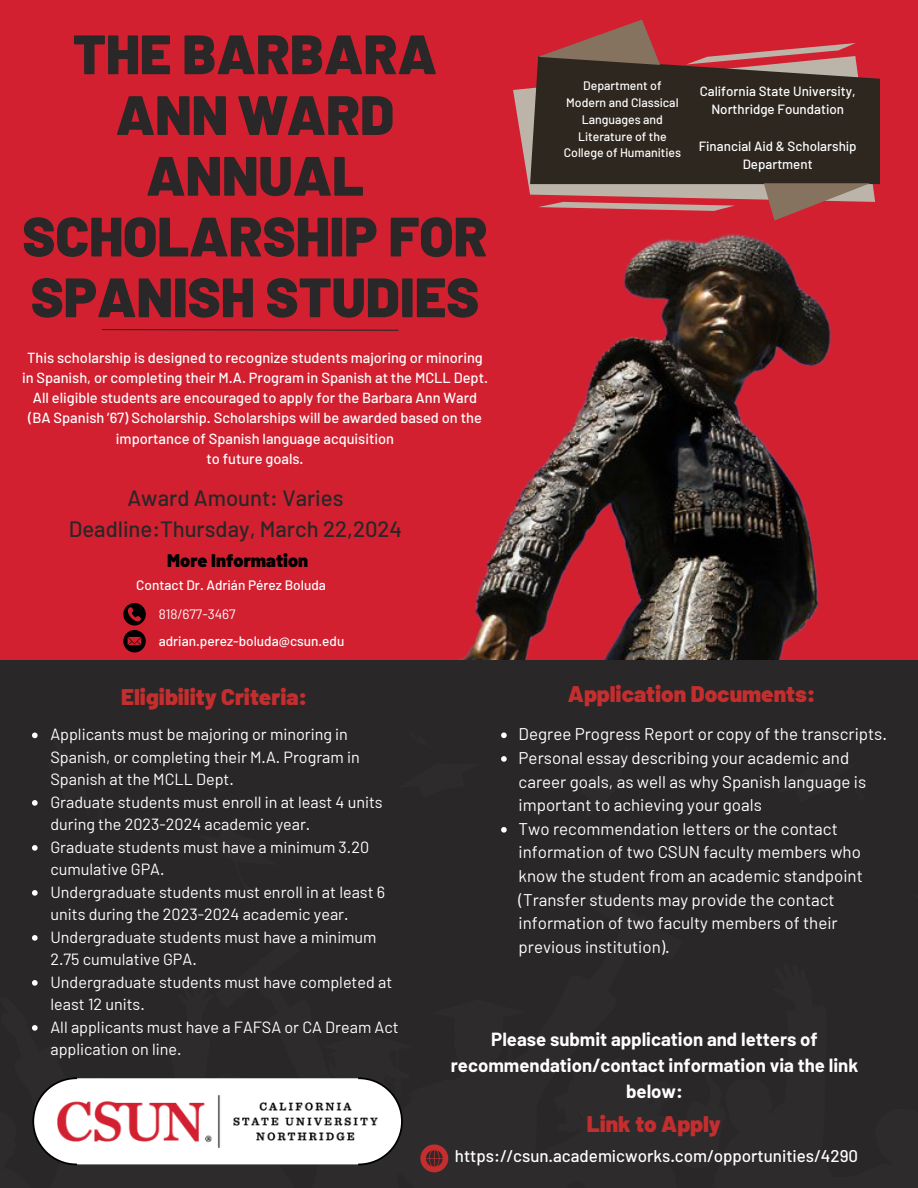
<style>
.page{position:relative;width:918px;height:1188px;background:#d22030}
.page>*{position:absolute;margin:0;border:0;box-sizing:border-box;transform-origin:0 0}
.t1{font:900 55.35px/60.8px "Barlow";color:#292727;text-align:center}
.t2{font:900 22.5px "Barlow";color:#c52e2f}
.t3{font:500 22.05px/30.3px "Barlow";color:#292727;text-align:center}
.t4{font:700 18.6px/26px "Barlow";color:#fff;text-align:center}
.t5{font:900 18.15px "Barlow";color:#000}
.t6{font:16.95px/23.7px "Barlow";color:#fff}
.t7{font:500 16.95px "Barlow";color:#fff}
.t8{font:16.2px/22.5px "Barlow";color:#fff}
.t9{font:500 14.55px/20.2px "Barlow";color:#fff;text-align:center}
.t10{font:500 13.65px "Barlow";color:#fff}
.t11{font:13.65px "Barlow";color:#fff}
.t12{font:500 13.35px "Barlow";color:#fff}
.t13{font:500 12.3px/17px "Barlow";color:#fff;text-align:center}
</style>
<div class="page">
<img style="left:459px;top:234px;width:372px;height:426px">
<div style="left:0;top:660px;width:918px;height:528px;background:#292727"></div>
<svg style="left:102px;top:329px;width:297px;height:2px"></svg>
<svg style="left:32px;top:733px;width:6px;height:5px"></svg>
<svg style="left:32px;top:800px;width:6px;height:6px"></svg>
<svg style="left:32px;top:845px;width:6px;height:6px"></svg>
<svg style="left:32px;top:890px;width:6px;height:6px"></svg>
<svg style="left:32px;top:935px;width:6px;height:6px"></svg>
<svg style="left:32px;top:980px;width:371px;height:185px"></svg>
<svg style="left:501px;top:732px;width:6px;height:6px"></svg>
<svg style="left:501px;top:756px;width:6px;height:6px"></svg>
<svg style="left:501px;top:827px;width:6px;height:6px"></svg>
<svg style="left:513px;top:88px;width:362px;height:114px;fill:#bcb4a9"></svg>
<svg style="left:716px;top:43px;width:140px;height:13px"></svg>
<svg style="left:539px;top:202px;width:196px;height:9px"></svg>
<svg style="left:530px;top:56px;width:350px;height:128px;background:#3a2b25"></svg>
<svg style="left:538px;top:20px;width:122px;height:45px"></svg>
<svg style="left:764px;top:183px;width:106px;height:38px"></svg>
<svg style="left:123px;top:603px;width:23px;height:49px"></svg>
<p class="t1" style="left:22px;top:22px;width:467px">THE BARBARA<br>ANN WARD<br>ANNUAL<br>SCHOLARSHIP FOR<br>SPANISH STUDIES</p>
<p class="t9" style="left:22px;top:347px;width:468px">This scholarship is designed to recognize students majoring or minoring in Spanish, or completing their M.A. Program in Spanish at the MCLL Dept.<br>All eligible students are encouraged to apply for the Barbara Ann Ward (BA Spanish ’67) Scholarship. Scholarships will be awarded based on the importance of Spanish language acquisition<br>to future goals.</p>
<p class="t3" style="left:69px;top:482px;width:335px">Award Amount: Varies<br>Deadline:Thursday, March 22,2024</p>
<p class="t5" style="left:167px;top:549px;width:143px">More Information</p>
<p class="t10" style="left:136px;top:577px;width:191px">Contact Dr. Adrián Pérez Boluda</p>
<p class="t11" style="left:159px;top:605px;width:79px">818/677-3467</p>
<p class="t10" style="left:159px;top:632px;width:187px">adrian.perez-boluda@csun.edu</p>
<p class="t13" style="left:566px;top:76px;width:114px">Department of<br>Modern and Classical</p>
<p class="t13" style="left:578px;top:110px;width:90px">Languages and<br>Literature of the</p>
<p class="t13" style="left:564px;top:144px;width:119px">College of Humanities</p>
<p class="t12" style="left:700px;top:82px;width:157px">California State University,</p>
<h2 class="t12" style="left:711px;top:101px;width:134px">Northridge Foundation</h2>
<h2 class="t12" style="left:699px;top:138px;width:159px">Financial Aid &amp; Scholarship</h2>
<p class="t12" style="left:743px;top:156px;width:71px">Department</p>
<p class="t2" style="left:121px;top:682px;width:187px">Eligibility Criteria:</p>
<p class="t8" style="left:50px;top:723px;width:311px">Applicants must be majoring or minoring in<br>Spanish, or completing their M.A. Program in<br>Spanish at the MCLL Dept.</p>
<p class="t8" style="left:50px;top:790px;width:334px">Graduate students must enroll in at least 4 units during the 2023-2024 academic year.</p>
<h1 class="t8" style="left:50px;top:835px;width:320px">Graduate students must have a minimum 3.20 cumulative GPA.</h1>
<p class="t8" style="left:50px;top:880px;width:336px">Undergraduate students must enroll in at least 6 units during the 2023-2024 academic year.</p>
<h5 class="t8" style="left:50px;top:925px;width:328px">Undergraduate students must have a minimum<br>2.75 cumulative GPA.</h5>
<h2 class="t8" style="left:50px;top:970px;width:343px">Undergraduate students must have completed at least 12 units.</h2>
<h3 class="t8" style="left:50px;top:1015px;width:350px">All applicants must have a FAFSA or CA Dream Act application on line.</h3>
<p class="t2" style="left:568px;top:680px;width:249px">Application Documents:</p>
<p class="t6" style="left:519px;top:722px;width:370px">Degree Progress Report or copy of the transcripts.</p>
<p class="t6" style="left:519px;top:745px;width:349px">Personal essay describing your academic and career goals, as well as why Spanish language is important to achieving your goals</p>
<p class="t6" style="left:519px;top:816px;width:346px">Two recommendation letters or the contact information of two CSUN faculty members who know the student from an academic standpoint (Transfer students may provide the contact information of two faculty members of their previous institution).</p>
<p class="t4" style="left:451px;top:1025px;width:409px">Please submit application and letters of recommendation/contact information via the link below:</p>
<p class="t2" style="left:587px;top:1109px;width:136px">Link to Apply</p>
<p class="t7" style="left:455px;top:1145px;width:405px">https://csun.academicworks.com/opportunities/4290</p>
</div>
